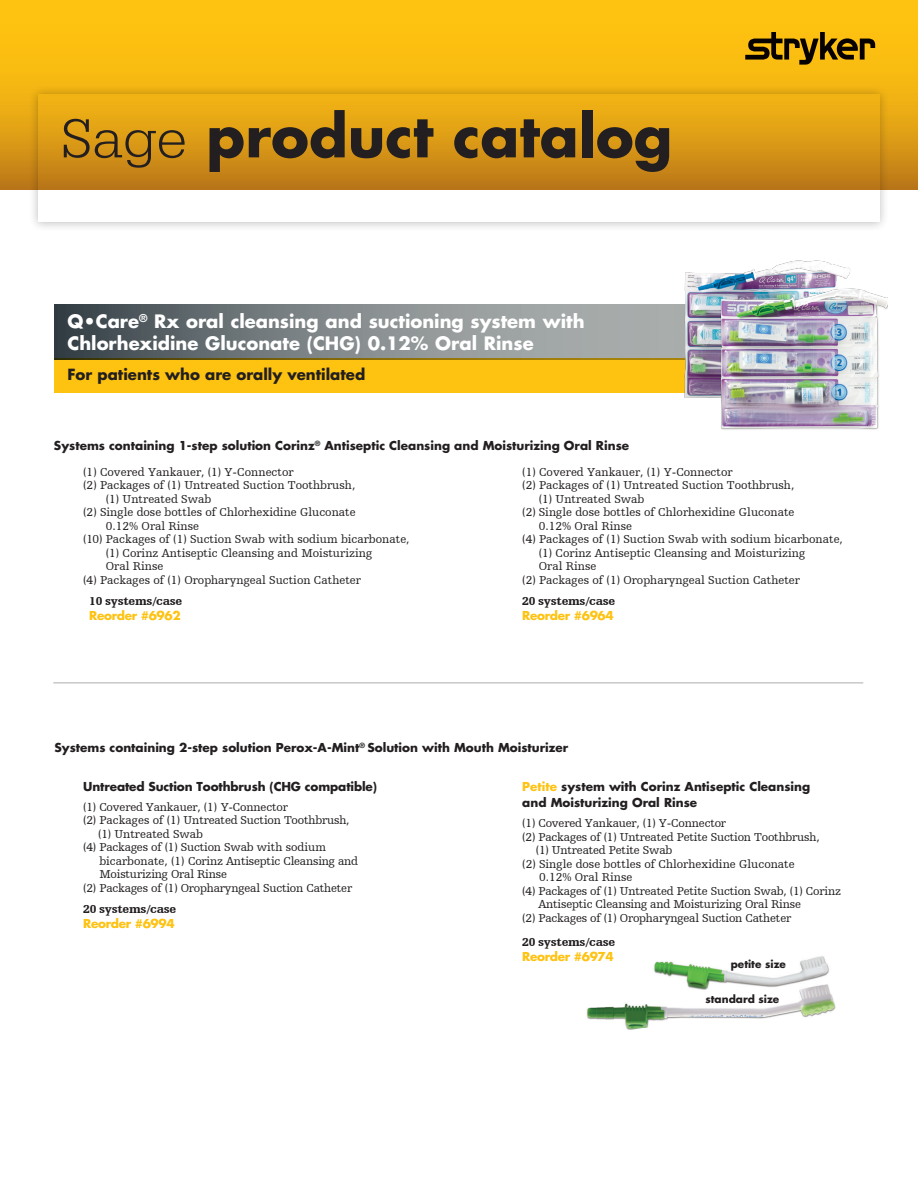
<style>
.page{position:relative;width:918px;height:1188px;background:#fff}
.page>*{position:absolute;margin:0;border:0;box-sizing:border-box;transform-origin:0 0}
.t1{font:700 57px "Futura For Stryker";color:#231f20}
.t2{font:700 18px/21.6px "Futura Std";color:#fff}
.t3{font:700 15px "Futura Std";color:#231f20}
.product_list{font:12px/13.5px "Humanist Slabserif 712 BT";color:#231f20}
.product_header{font:700 12px "Futura Std";color:#231f20}
.product_list-2{font:700 12px/16.5px "Futura Std";color:#231f20}
.product_header-2{font:900 12px "Humanist Slabserif 712 BT";letter-spacing:-.025em;color:#231f20}
.product_header-3{font:700 12px "Futura Std";letter-spacing:-.025em;color:#fec210}
.product_header-4{font:700 10.5px "Futura Std";color:#231f20}
.s1{font-family:"Egyptienne URW";font-weight:300}
.s2{color:#fec210}
</style>
<div class="page">
<div style="left:28px;top:85px;width:862px;height:147px;background:#231f20;opacity:.3"></div>
<div style="left:38px;top:94px;width:842px;height:128px;background:#fff"></div>
<div style="left:54px;top:359px;width:810px;height:34px;background:#fec210"></div>
<svg style="left:54px;top:305px;width:622px;height:54px;background:#7e8585"></svg>
<img style="left:676px;top:260px;width:175px;height:138px">
<img style="left:713px;top:286px;width:175px;height:144px">
<hr style="left:53px;top:682px;width:810px;height:1px;background:#abafae">
<img style="left:586px;top:956px;width:250px;height:74px">
<svg style="left:0;top:0;width:918px;height:189px;background:#e6a813"></svg>
<p class="t1" style="left:61px;top:98px;width:613px"><span class="s1">Sage</span> product catalog</p>
<p class="t2" style="left:68px;top:310px;width:519px">Q•Care<sup>®</sup> Rx oral cleansing and suctioning system with<br>Chlorhexidine Gluconate (CHG) 0.12% Oral Rinse</p>
<p class="t3" style="left:68px;top:364px;width:299px">For patients who are orally ventilated</p>
<p class="product_header" style="left:54px;top:438px;width:577px">Systems containing 1-step solution Corinz<sup>®</sup> Antiseptic Cleansing and Moisturizing Oral Rinse</p>
<p class="product_list" style="left:83px;top:465px;width:212px">(1) Covered Yankauer, (1) Y-Connector</p>
<p class="product_list" style="left:106px;top:478px;width:251px;text-indent:-22px">(2) Packages of (1) Untreated Suction Toothbrush, (1) Untreated Swab</p>
<p class="product_list" style="left:106px;top:505px;width:252px;text-indent:-22px">(2) Single dose bottles of Chlorhexidine Gluconate<br>0.12% Oral Rinse</p>
<p class="product_list" style="left:106px;top:532px;width:305px;text-indent:-22px">(10) Packages of (1) Suction Swab with sodium bicarbonate, (1) Corinz Antiseptic Cleansing and Moisturizing<br>Oral Rinse</p>
<p class="product_list" style="left:83px;top:573px;width:279px">(4) Packages of (1) Oropharyngeal Suction Catheter</p>
<p class="product_header-2" style="left:89px;top:593px;width:94px">10 systems/case</p>
<p class="product_header-3" style="left:89px;top:607px;width:93px">Reorder #6962</p>
<p class="product_list" style="left:522px;top:465px;width:212px">(1) Covered Yankauer, (1) Y-Connector</p>
<p class="product_list" style="left:539px;top:478px;width:257px;text-indent:-17px">(2) Packages of (1) Untreated Suction Toothbrush, (1) Untreated Swab</p>
<p class="product_list" style="left:539px;top:505px;width:257px;text-indent:-17px">(2) Single dose bottles of Chlorhexidine Gluconate<br>0.12% Oral Rinse</p>
<p class="product_list" style="left:539px;top:532px;width:306px;text-indent:-17px">(4) Packages of (1) Suction Swab with sodium bicarbonate, (1) Corinz Antiseptic Cleansing and Moisturizing<br>Oral Rinse</p>
<p class="product_list" style="left:522px;top:573px;width:279px">(2) Packages of (1) Oropharyngeal Suction Catheter</p>
<p class="product_header-2" style="left:522px;top:593px;width:94px">20 systems/case</p>
<p class="product_header-3" style="left:522px;top:607px;width:93px">Reorder #6964</p>
<p class="product_header" style="left:54px;top:740px;width:515px">Systems containing 2-step solution Perox-A-Mint<sup>®</sup> Solution with Mouth Moisturizer</p>
<p class="product_list-2" style="left:83px;top:778px;width:295px">Untreated Suction Toothbrush (CHG compatible)</p>
<p class="product_list" style="left:83px;top:800px;width:206px">(1) Covered Yankauer, (1) Y-Connector</p>
<p class="product_list" style="left:98px;top:813px;width:253px;text-indent:-15px">(2) Packages of (1) Untreated Suction Toothbrush, (1) Untreated Swab</p>
<p class="product_list" style="left:99px;top:840px;width:260px;text-indent:-16px">(4) Packages of (1) Suction Swab with sodium bicarbonate, (1) Corinz Antiseptic Cleansing and<br>Moisturizing Oral Rinse</p>
<p class="product_list" style="left:83px;top:881px;width:270px">(2) Packages of (1) Oropharyngeal Suction Catheter</p>
<p class="product_header-2" style="left:83px;top:901px;width:94px">20 systems/case</p>
<p class="product_header-3" style="left:83px;top:915px;width:93px">Reorder #6994</p>
<p class="product_list-2" style="left:522px;top:778px;width:289px"><span class="s2">Petite</span> system with Corinz Antiseptic Cleansing and Moisturizing Oral Rinse</p>
<p class="product_list" style="left:522px;top:816px;width:205px">(1) Covered Yankauer, (1) Y-Connector</p>
<p class="product_list" style="left:536px;top:830px;width:285px;text-indent:-14px">(2) Packages of (1) Untreated Petite Suction Toothbrush, (1) Untreated Petite Swab</p>
<p class="product_list" style="left:539px;top:857px;width:257px;text-indent:-17px">(2) Single dose bottles of Chlorhexidine Gluconate<br>0.12% Oral Rinse</p>
<p class="product_list" style="left:538px;top:884px;width:304px;text-indent:-16px">(4) Packages of (1) Untreated Petite Suction Swab, (1) Corinz<br>Antiseptic Cleansing and Moisturizing Oral Rinse</p>
<p class="product_list" style="left:522px;top:911px;width:270px">(2) Packages of (1) Oropharyngeal Suction Catheter</p>
<p class="product_header-2" style="left:522px;top:934px;width:94px">20 systems/case</p>
<p class="product_header-3" style="left:522px;top:948px;width:93px">Reorder #6974</p>
<p class="product_header-4" style="left:731px;top:957px;width:57px">petite size</p>
<p class="product_header-4" style="left:705px;top:992px;width:75px">standard size</p>
</div>
